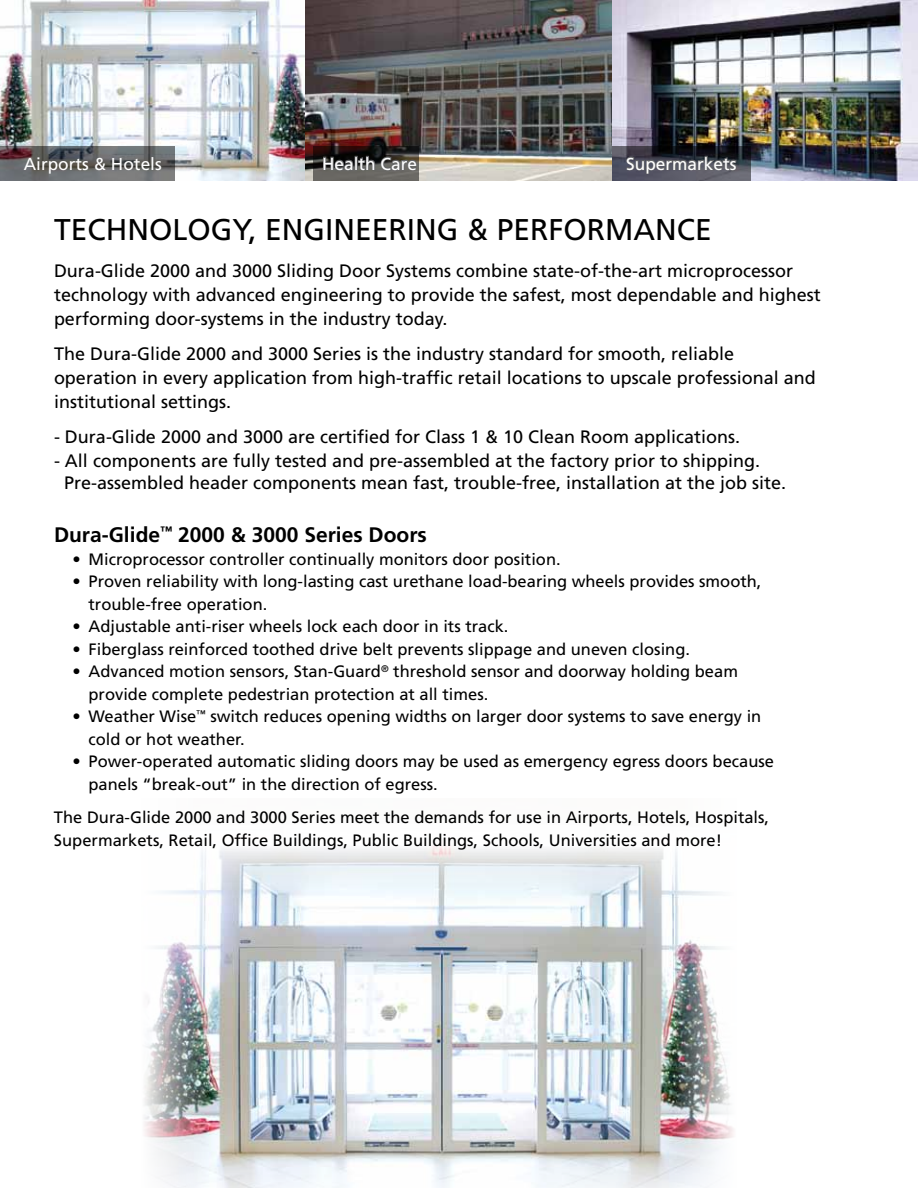
<style>
.page{position:relative;width:918px;height:1188px;background:#fff}
.page>*{position:absolute;margin:0;border:0;box-sizing:border-box;transform-origin:0 0}
.t1{font:30px "Frutiger LT Std";color:#000}
.t2{font:700 21px "Frutiger LT Std";color:#000}
.t3{font:18px/24px "Frutiger LT Std";color:#000}
.t4{font:17.25px "Frutiger LT Std";color:#fff}
.t5{font:16.5px/22.5px "Frutiger LT Std";color:#000}
</style>
<div class="page">
<img style="left:612px;top:0;width:306px;height:180px">
<svg style="left:612px;top:146px;width:138px;height:34px;background:#393a44"></svg>
<img style="left:0;top:0;width:306px;height:180px">
<img style="left:306px;top:0;width:306px;height:180px">
<svg style="left:626px;top:155px;width:111px;height:20px;background:#50515a"></svg>
<svg style="left:313px;top:146px;width:105px;height:34px;background:#423c3a"></svg>
<svg style="left:322px;top:155px;width:96px;height:16px;background:#4b4b49"></svg>
<svg style="left:0;top:146px;width:175px;height:34px;background:#636263"></svg>
<img style="left:233px;top:845px;width:421px;height:343px">
<img style="left:654px;top:848px;width:80px;height:340px">
<img style="left:144px;top:848px;width:89px;height:340px">
<p class="t4" style="left:24px;top:153px;width:140px">Airports &amp; Hotels</p>
<p class="t4" style="left:322px;top:153px;width:96px">Health Care</p>
<p class="t4" style="left:626px;top:153px;width:112px">Supermarkets</p>
<h1 class="t1" style="left:54px;top:212px;width:659px">TECHNOLOGY, ENGINEERING &amp; PERFORMANCE</h1>
<p class="t3" style="left:54px;top:259px;width:768px">Dura-Glide 2000 and 3000 Sliding Door Systems combine state-of-the-art microprocessor technology with advanced engineering to provide the safest, most dependable and highest performing door-systems in the industry today.</p>
<p class="t3" style="left:54px;top:342px;width:763px">The Dura-Glide 2000 and 3000 Series is the industry standard for smooth, reliable operation in every application from high-traffic retail locations to upscale professional and institutional settings.</p>
<p class="t3" style="left:54px;top:424px;width:688px">- Dura-Glide 2000 and 3000 are certified for Class 1 &amp; 10 Clean Room applications.</p>
<p class="t3" style="left:64px;top:449px;width:724px;line-height:22.8px;text-indent:-10px">- All components are fully tested and pre-assembled at the factory prior to shipping.<br>Pre-assembled header components mean fast, trouble-free, installation at the job site.</p>
<p class="t2" style="left:54px;top:523px;width:374px">Dura-Glide<sup>™</sup> 2000 &amp; 3000 Series Doors</p>
<p class="t5" style="left:72px;top:548px;width:490px">• Microprocessor controller continually monitors door position.</p>
<p class="t5" style="left:89px;top:570px;width:674px;text-indent:-16px">• Proven reliability with long-lasting cast urethane load-bearing wheels provides smooth, trouble-free operation.</p>
<p class="t5" style="left:72px;top:615px;width:438px">• Adjustable anti-riser wheels lock each door in its track.</p>
<p class="t5" style="left:72px;top:638px;width:619px">• Fiberglass reinforced toothed drive belt prevents slippage and uneven closing.</p>
<p class="t5" style="left:89px;top:660px;width:651px;text-indent:-16px">• Advanced motion sensors, Stan-Guard<sup>®</sup> threshold sensor and doorway holding beam provide complete pedestrian protection at all times.</p>
<p class="t5" style="left:89px;top:705px;width:674px;text-indent:-16px">• Weather Wise<sup>™</sup> switch reduces opening widths on larger door systems to save energy in cold or hot weather.</p>
<p class="t5" style="left:89px;top:750px;width:687px;text-indent:-16px">• Power-operated automatic sliding doors may be used as emergency egress doors because panels “break-out” in the direction of egress.</p>
<p class="t5" style="left:54px;top:806px;width:717px">The Dura-Glide 2000 and 3000 Series meet the demands for use in Airports, Hotels, Hospitals,<br>Supermarkets, Retail, Office Buildings, Public Buildings, Schools, Universities and more!</p>
</div>
